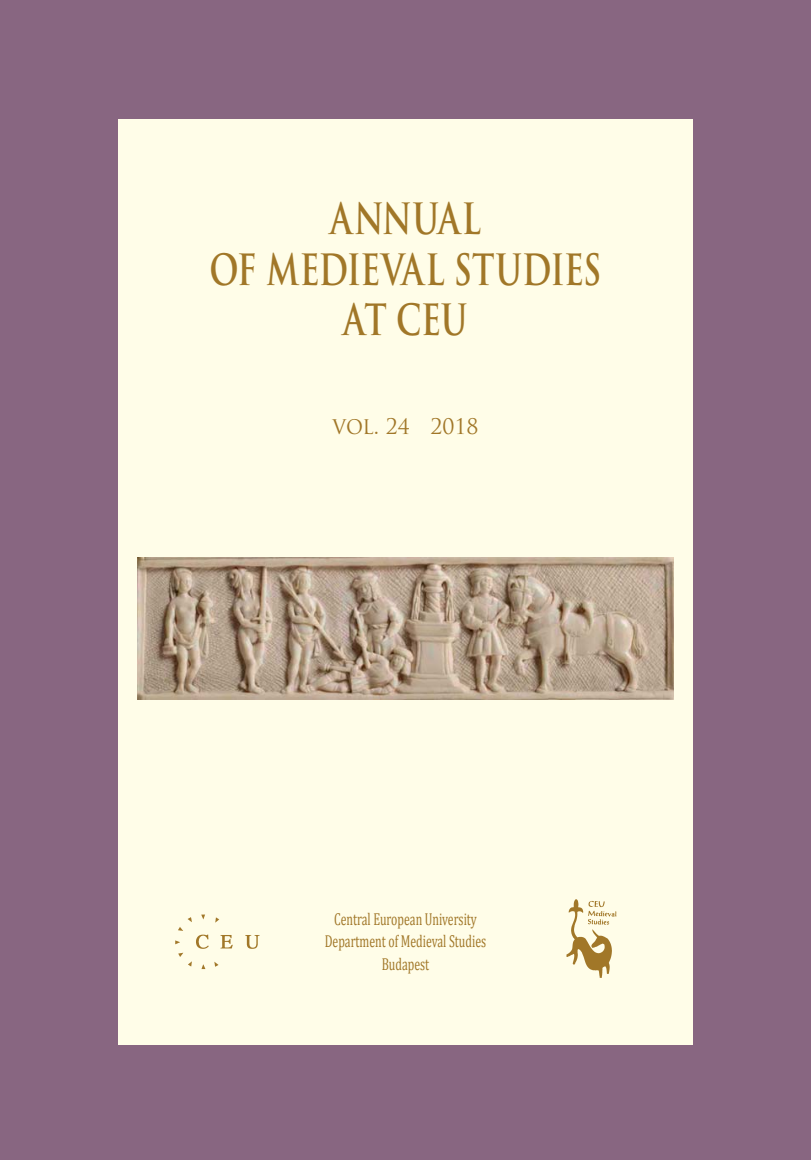
<style>
.page{position:relative;width:811px;height:1160px;background:#fff}
.page>*{position:absolute;margin:0;border:0;box-sizing:border-box;transform-origin:0 0}
.t1{font:700 42px/50.4px "Trajan Pro";letter-spacing:-.01em;color:#a17728;text-align:center;scale:.75 1}
.t2{font:21px "Trajan Pro";color:#a17728}
.t3{font:17.32px/22.8px "Cambria";color:#a17728;text-align:center;scale:.68 1}
.s1{font-size:23.1px}
</style>
<div class="page">
<div style="left:0;top:0;width:810px;height:1160px;background:#886681"></div>
<div style="left:118px;top:119px;width:574px;height:926px;background:#fffde8"></div>
<img style="left:175px;top:914px;width:84px;height:56px">
<img style="left:566px;top:899px;width:51px;height:79px">
<img style="left:138px;top:557px;width:535px;height:143px">
<h1 class="t1" style="left:209px;top:195px;width:524px">ANNUAL<br>OF MEDIEVAL STUDIES<br>AT CEU</h1>
<p class="t2" style="left:332px;top:414px;width:147px"><span class="s1">vol</span>. 24 2018</p>
<p class="t3" style="left:324px;top:907px;width:239px">Central European University<br>Department of Medieval Studies<br>Budapest</p>
</div>
